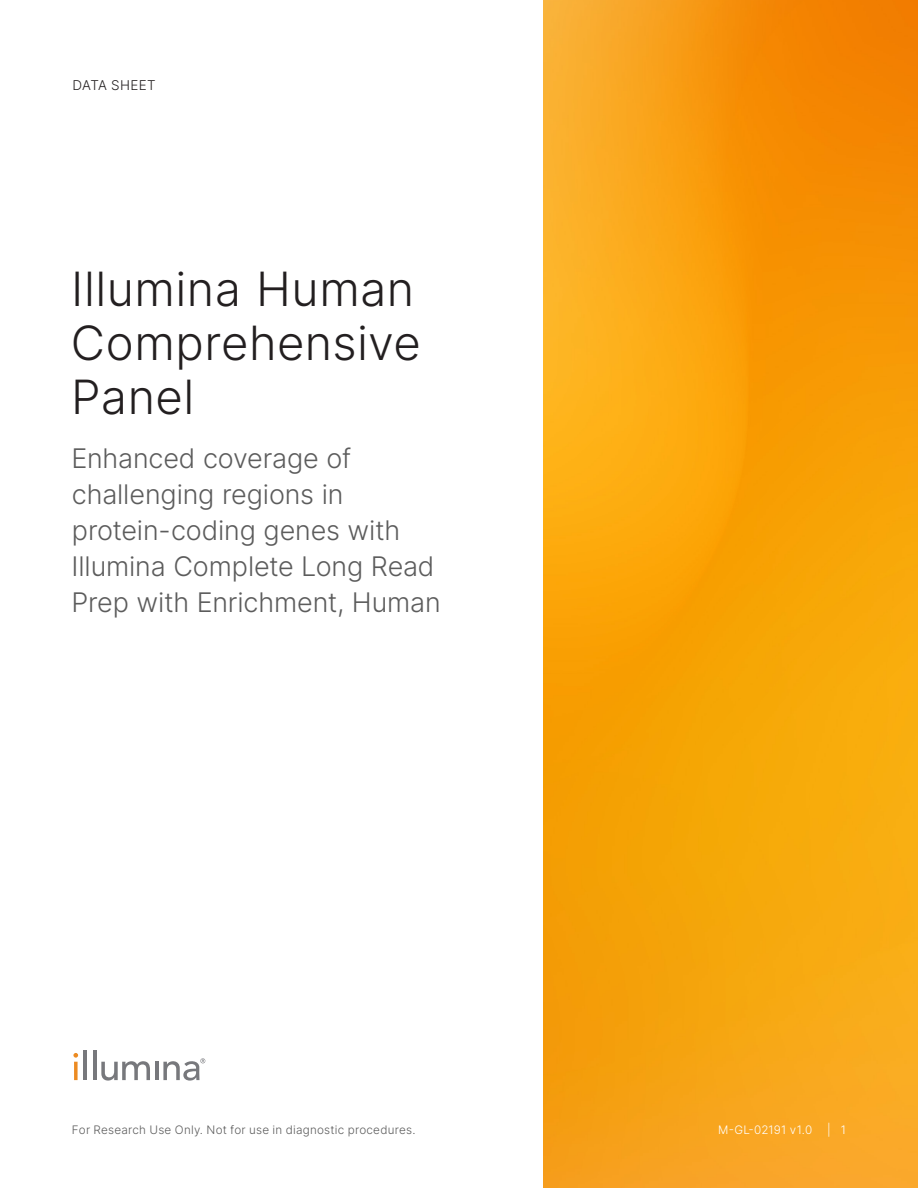
<style>
.page{position:relative;width:918px;height:1188px;background:#fff}
.page>*{position:absolute;margin:0;border:0;box-sizing:border-box;transform-origin:0 0}
.Title{font:47.25px/54px "Inter";letter-spacing:.01em;color:#231f20}
.Subtitle{font:27px/36px "Inter";letter-spacing:-.005em;color:#5c5c5c}
.zz_Document_Type___Segment{font:13.5px "Inter";letter-spacing:.015em;color:#231f20}
.zz_For_Research_Only{font:11.7px "Inter";letter-spacing:.02em;color:#5c5c5c}
.zz_Pub_Number{font:11.7px "Inter";letter-spacing:.01em;color:#fff}
</style>
<div class="page">
<img style="left:543px;top:0;width:375px;height:1188px">
<svg style="left:74px;top:1062px;width:4px;height:18px"></svg>
<hr style="left:83px;top:1051px;width:4px;height:29px;background:#77787c">
<hr style="left:93px;top:1051px;width:3px;height:29px;background:#77787c">
<svg style="left:101px;top:1061px;width:49px;height:20px"></svg>
<hr style="left:155px;top:1062px;width:3px;height:18px;background:#77787c">
<svg style="left:73px;top:1053px;width:5px;height:5px"></svg>
<svg style="left:163px;top:1058px;width:42px;height:23px"></svg>
<p class="zz_Document_Type___Segment" style="left:73px;top:75px;width:85px">DATA SHEET</p>
<p class="Title" style="left:71px;top:261px;width:351px">Illumina Human<br>Comprehensive<br>Panel</p>
<p class="Subtitle" style="left:72px;top:440px;width:371px">Enhanced coverage of challenging regions in protein-coding genes with<br>Illumina Complete Long Read<br>Prep with Enrichment, Human</p>
<p class="zz_For_Research_Only" style="left:72px;top:1121px;width:345px">For Research Use Only. Not for use in diagnostic procedures.</p>
<p class="zz_Pub_Number" style="left:718px;top:1121px;width:96px">M-GL-02191 v1.0</p>
<p class="zz_Pub_Number" style="left:827px;top:1121px;width:20px">| 1</p>
</div>
